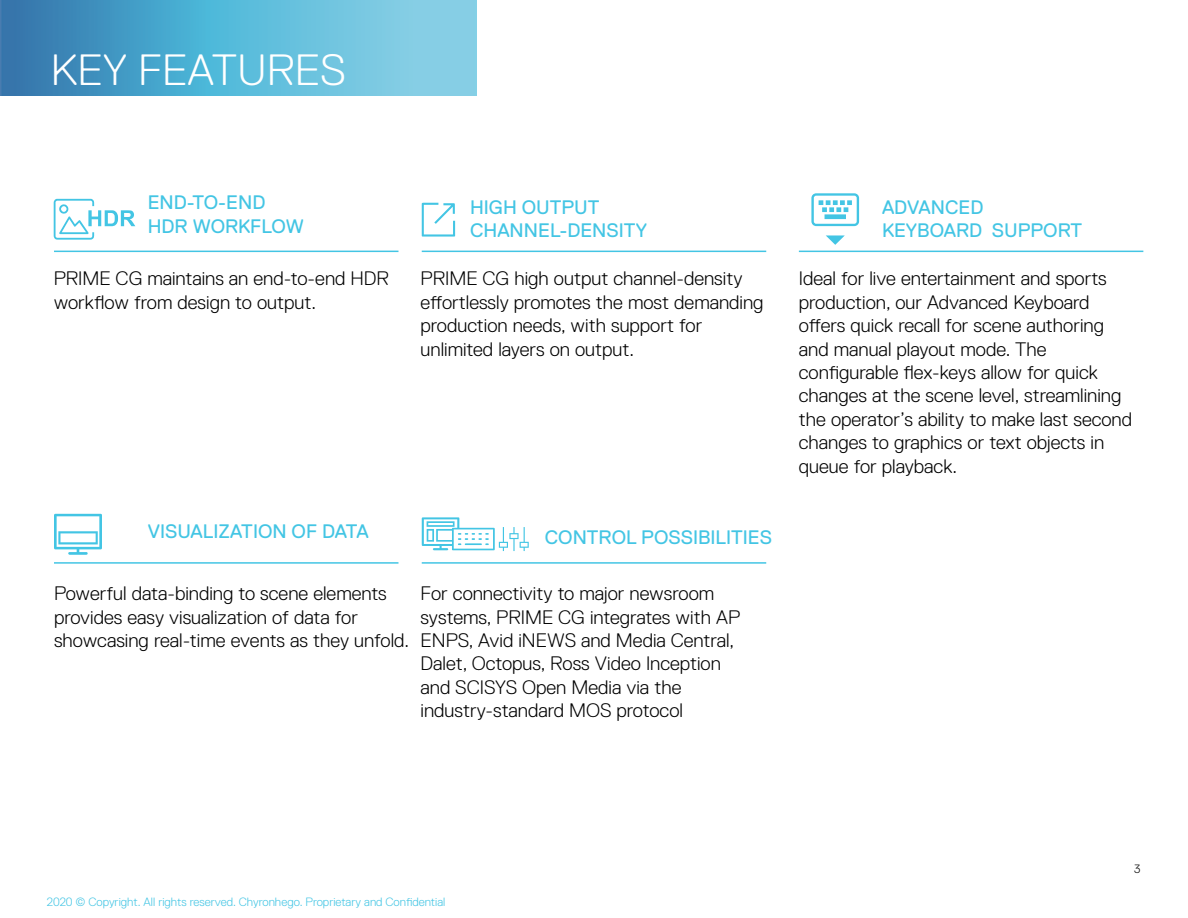
<style>
.page{position:relative;width:1188px;height:918px;background:#fff}
.page>*{position:absolute;margin:0;border:0;box-sizing:border-box;transform-origin:0 0}
.t1{font:300 43.8px "Replica Std";color:#fff}
.t2{font:300 19.5px/23.4px "Replica Std";color:#000}
.t3{font:19.5px/23.4px "Replica Std";color:#43c5e4}
.t4{font:300 12px "Replica Std";color:#43c5e4}
.t5{font:300 12px "Replica Std";color:#000}
</style>
<div class="page">
<img style="left:0;top:0;width:476px;height:96px">
<hr style="left:54px;top:251px;width:344px;height:1px;background:#43c5e4">
<hr style="left:54px;top:562px;width:344px;height:2px;background:#43c5e4">
<hr style="left:422px;top:251px;width:344px;height:1px;background:#43c5e4">
<hr style="left:799px;top:251px;width:344px;height:1px;background:#43c5e4">
<hr style="left:422px;top:562px;width:344px;height:2px;background:#43c5e4">
<svg style="left:422px;top:517px;width:107px;height:34px"></svg>
<svg style="left:54px;top:199px;width:81px;height:41px"></svg>
<svg style="left:422px;top:203px;width:33px;height:34px"></svg>
<svg style="left:54px;top:514px;width:48px;height:41px"></svg>
<svg style="left:811px;top:193px;width:48px;height:52px"></svg>
<h1 class="t1" style="left:51px;top:46px;width:297px">KEY FEATURES</h1>
<p class="t3" style="left:148px;top:191px;width:158px">END-TO-END<br>HDR WORKFLOW</p>
<p class="t3" style="left:470px;top:196px;width:179px">HIGH OUTPUT<br>CHANNEL-DENSITY</p>
<p class="t3" style="left:882px;top:196px;width:202px">ADVANCED<br>KEYBOARD SUPPORT</p>
<p class="t2" style="left:54px;top:267px;width:337px">PRIME CG maintains an end-to-end HDR workflow from design to output.</p>
<p class="t2" style="left:799px;top:267px;width:335px">Ideal for live entertainment and sports production, our Advanced Keyboard offers quick recall for scene authoring and manual playout mode. The configurable flex-keys allow for quick changes at the scene level, streamlining the operator’s ability to make last second changes to graphics or text objects in queue for playback.</p>
<p class="t2" style="left:421px;top:267px;width:345px">PRIME CG high output channel-density effortlessly promotes the most demanding production needs, with support for unlimited layers on output.</p>
<p class="t3" style="left:148px;top:519px;width:222px">VISUALIZATION OF DATA</p>
<p class="t3" style="left:545px;top:525px;width:229px">CONTROL POSSIBILITIES</p>
<p class="t2" style="left:54px;top:582px;width:357px">Powerful data-binding to scene elements provides easy visualization of data for showcasing real-time events as they unfold.</p>
<p class="t2" style="left:421px;top:582px;width:321px">For connectivity to major newsroom systems, PRIME CG integrates with AP ENPS, Avid iNEWS and Media Central, Dalet, Octopus, Ross Video Inception and SCISYS Open Media via the industry-standard MOS protocol</p>
<p class="t4" style="left:47px;top:895px;width:400px">2020 © Copyright. All rights reserved. Chyronhego. Proprietary and Confidential</p>
<p class="t5" style="left:1134px;top:863px;width:8px">3</p>
</div>
